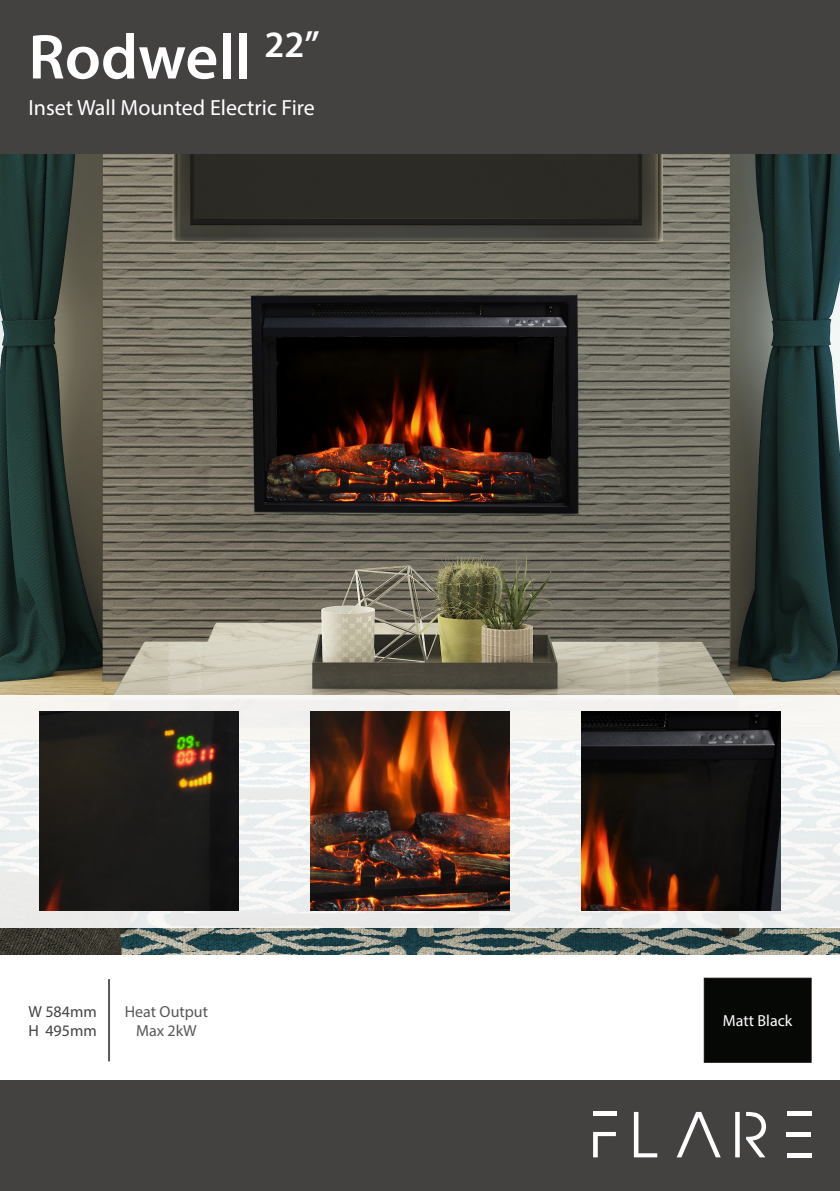
<style>
.page{position:relative;width:840px;height:1191px;background:#fff}
.page>*{position:absolute;margin:0;border:0;box-sizing:border-box;transform-origin:0 0}
.t1{font:600 64px "Myriad Pro";color:#fff}
.t2{font:22px "Myriad Pro";color:#fff}
.t3{font:16px "Myriad Pro";color:#57585a}
.t4{font:16px "Myriad Pro";color:#444141}
.t5{font:16px "Myriad Pro";color:#fff}
</style>
<div class="page">
<div style="left:0;top:0;width:839px;height:154px;background:#444141"></div>
<div style="left:0;top:1080px;width:839px;height:111px;background:#444141"></div>
<hr style="left:839px;top:778px;width:1px;height:413px;background:#444141">
<svg style="left:633px;top:1112px;width:24px;height:45px"></svg>
<svg style="left:677px;top:1112px;width:43px;height:45px"></svg>
<hr style="left:786px;top:1132px;width:24px;height:4px;background:#fff">
<hr style="left:786px;top:1153px;width:25px;height:4px;background:#fff">
<hr style="left:786px;top:1112px;width:25px;height:4px;background:#fff">
<svg style="left:735px;top:1112px;width:4px;height:45px"></svg>
<svg style="left:746px;top:1112px;width:19px;height:45px"></svg>
<div style="left:592px;top:1111px;width:24px;height:5px;background:#fff"></div>
<svg style="left:593px;top:1132px;width:22px;height:25px"></svg>
<img style="left:0;top:154px;width:839px;height:800px">
<hr style="left:108px;top:979px;width:2px;height:82px;background:#57585a">
<div style="left:703px;top:977px;width:108px;height:85px;background:#060806;border:1px solid #110a0c"></div>
<div style="left:0;top:694px;width:839px;height:233px;background:#f1f1f0"></div>
<img style="left:40px;top:711px;width:198px;height:199px">
<img style="left:581px;top:711px;width:199px;height:199px">
<img style="left:310px;top:711px;width:199px;height:199px">
<p class="t1" style="left:28px;top:22px;width:293px">Rodwell <sup>22”</sup></p>
<p class="t2" style="left:28px;top:94px;width:288px">Inset Wall Mounted Electric Fire</p>
<p class="t4" style="left:28px;top:1001px;width:70px">W 584mm</p>
<p class="t4" style="left:28px;top:1020px;width:70px">H 495mm</p>
<p class="t3" style="left:125px;top:1001px;width:85px">Heat Output</p>
<p class="t3" style="left:136px;top:1020px;width:62px">Max 2kW</p>
<p class="t5" style="left:722px;top:1011px;width:71px">Matt Black</p>
</div>
